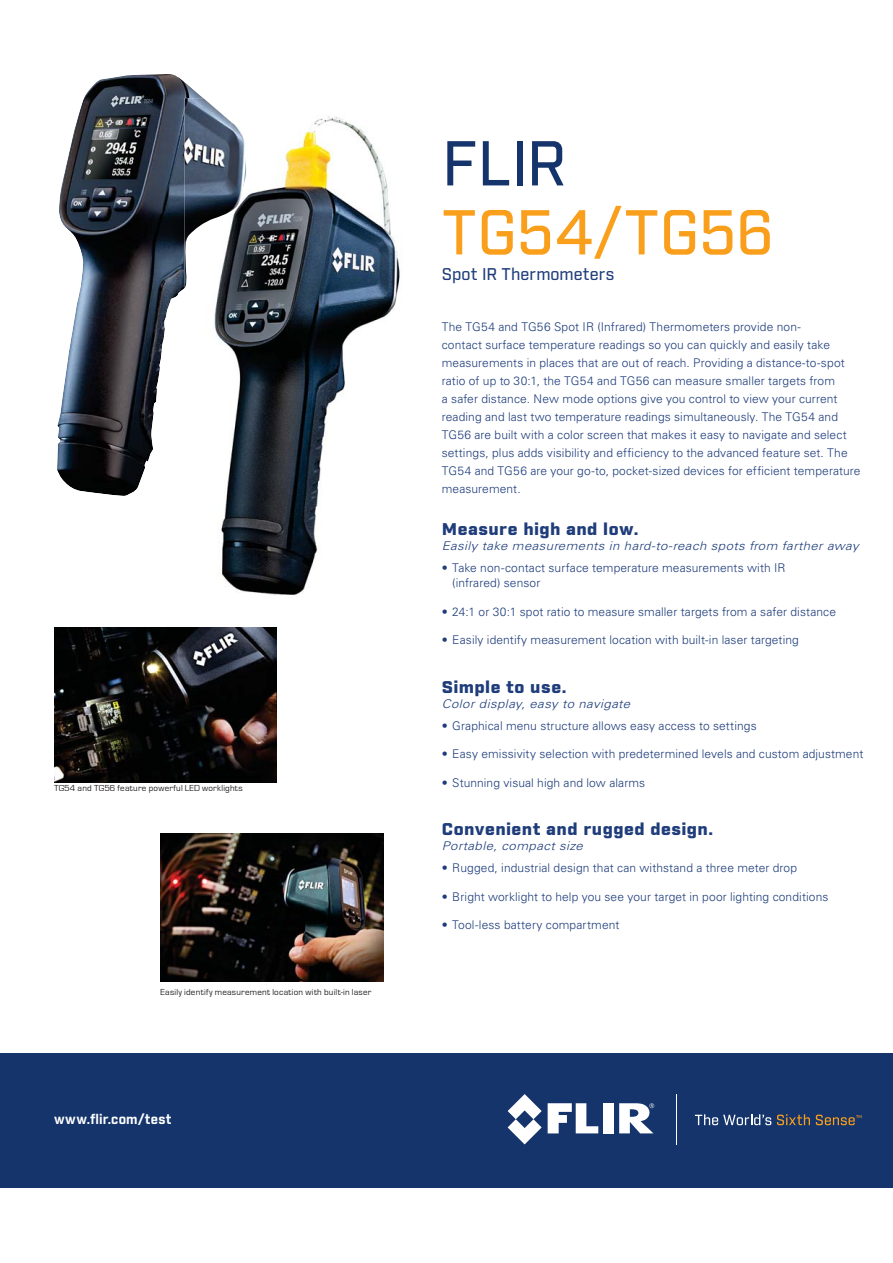
<style>
.page{position:relative;width:893px;height:1263px;background:#fff}
.page>*{position:absolute;margin:0;border:0;box-sizing:border-box;transform-origin:0 0}
.t1{font:500 61.5px "Industry";color:#f99f1b}
.t2{font:500 61.5px "Industry";color:#14346b}
.t3{font:900 16.5px "Industry";letter-spacing:.025em;color:#1f3d7b;scale:1.1 1}
.t4{font:500 16.5px "Industry";letter-spacing:.005em;color:#1f3d7b}
.t5{font:700 13.5px "Industry";letter-spacing:.02em;color:#fff}
.t6{font:300 12px/18px "Univers LT";letter-spacing:.01em;color:#1f3d7b}
.t7{font:300 12px "Univers LT Std";letter-spacing:.01em;color:#1f3d7b}
.t8{font:italic 300 12px "Univers LT";letter-spacing:.035em;color:#1f3d7b;scale:1.1 1}
.t9{font:9px "Eurostile";letter-spacing:.025em;color:#231f20}
</style>
<div class="page">
<img style="left:161px;top:833px;width:222px;height:149px">
<img style="left:57px;top:74px;width:146px;height:422px">
<div style="left:0;top:1053px;width:893px;height:135px;background:#14346b"></div>
<svg style="left:548px;top:1103px;width:50px;height:30px"></svg>
<div style="left:603px;top:1103px;width:11px;height:30px;background:#fff"></div>
<svg style="left:508px;top:1094px;width:34px;height:50px"></svg>
<svg style="left:619px;top:1103px;width:35px;height:30px"></svg>
<svg style="left:695px;top:1114px;width:76px;height:11px"></svg>
<svg style="left:777px;top:1114px;width:33px;height:11px"></svg>
<svg style="left:816px;top:1115px;width:45px;height:10px"></svg>
<hr style="left:676px;top:1094px;width:1px;height:50px;background:#fff">
<img style="left:54px;top:627px;width:222px;height:155px">
<img style="left:184px;top:116px;width:216px;height:479px">
<img style="left:184px;top:98px;width:62px;height:190px">
<p class="t9" style="left:54px;top:784px;width:190px">TG54 and TG56 feature powerful LED worklights</p>
<p class="t9" style="left:161px;top:988px;width:212px">Easily identify measurement location with built-in laser</p>
<p class="t5" style="left:54px;top:1110px;width:119px">www.flir.com/test</p>
<h1 class="t2" style="left:442px;top:126px;width:126px">FLIR</h1>
<h1 class="t1" style="left:442px;top:195px;width:334px">TG54/TG56</h1>
<h2 class="t4" style="left:442px;top:264px;width:174px">Spot IR Thermometers</h2>
<p class="t6" style="left:442px;top:319px;width:420px">The TG54 and TG56 Spot IR (Infrared) Thermometers provide non-<br>contact surface temperature readings so you can quickly and easily take measurements in places that are out of reach. Providing a distance-to-spot ratio of up to 30:1, the TG54 and TG56 can measure smaller targets from<br>a safer distance. New mode options give you control to view your current reading and last two temperature readings simultaneously. The TG54 and TG56 are built with a color screen that makes it easy to navigate and select settings, plus adds visibility and efficiency to the advanced feature set. The TG54 and TG56 are your go-to, pocket-sized devices for efficient temperature measurement.</p>
<h2 class="t3" style="left:442px;top:523px;width:180px">Measure high and low.</h2>
<p class="t8" style="left:442px;top:541px;width:381px">Easily take measurements in hard-to-reach spots from farther away</p>
<p class="t6" style="left:452px;top:561px;width:335px;line-height:15px;text-indent:-10px">• Take non-contact surface temperature measurements with IR (infrared) sensor</p>
<p class="t6" style="left:442px;top:603px;width:396px">• 24:1 or 30:1 spot ratio to measure smaller targets from a safer distance</p>
<p class="t6" style="left:442px;top:632px;width:359px">• Easily identify measurement location with built-in laser targeting</p>
<h2 class="t3" style="left:442px;top:681px;width:115px">Simple to use.</h2>
<p class="t8" style="left:442px;top:699px;width:173px">Color display, easy to navigate</p>
<p class="t7" style="left:442px;top:720px;width:316px">• Graphical menu structure allows easy access to settings</p>
<p class="t7" style="left:442px;top:749px;width:423px">• Easy emissivity selection with predetermined levels and custom adjustment</p>
<p class="t7" style="left:442px;top:777px;width:205px">• Stunning visual high and low alarms</p>
<h2 class="t3" style="left:442px;top:823px;width:248px">Convenient and rugged design.</h2>
<p class="t8" style="left:442px;top:841px;width:130px">Portable, compact size</p>
<p class="t7" style="left:442px;top:863px;width:357px">• Rugged, industrial design that can withstand a three meter drop</p>
<p class="t7" style="left:442px;top:891px;width:388px">• Bright worklight to help you see your target in poor lighting conditions</p>
<p class="t7" style="left:442px;top:920px;width:179px">• Tool-less battery compartment</p>
</div>
